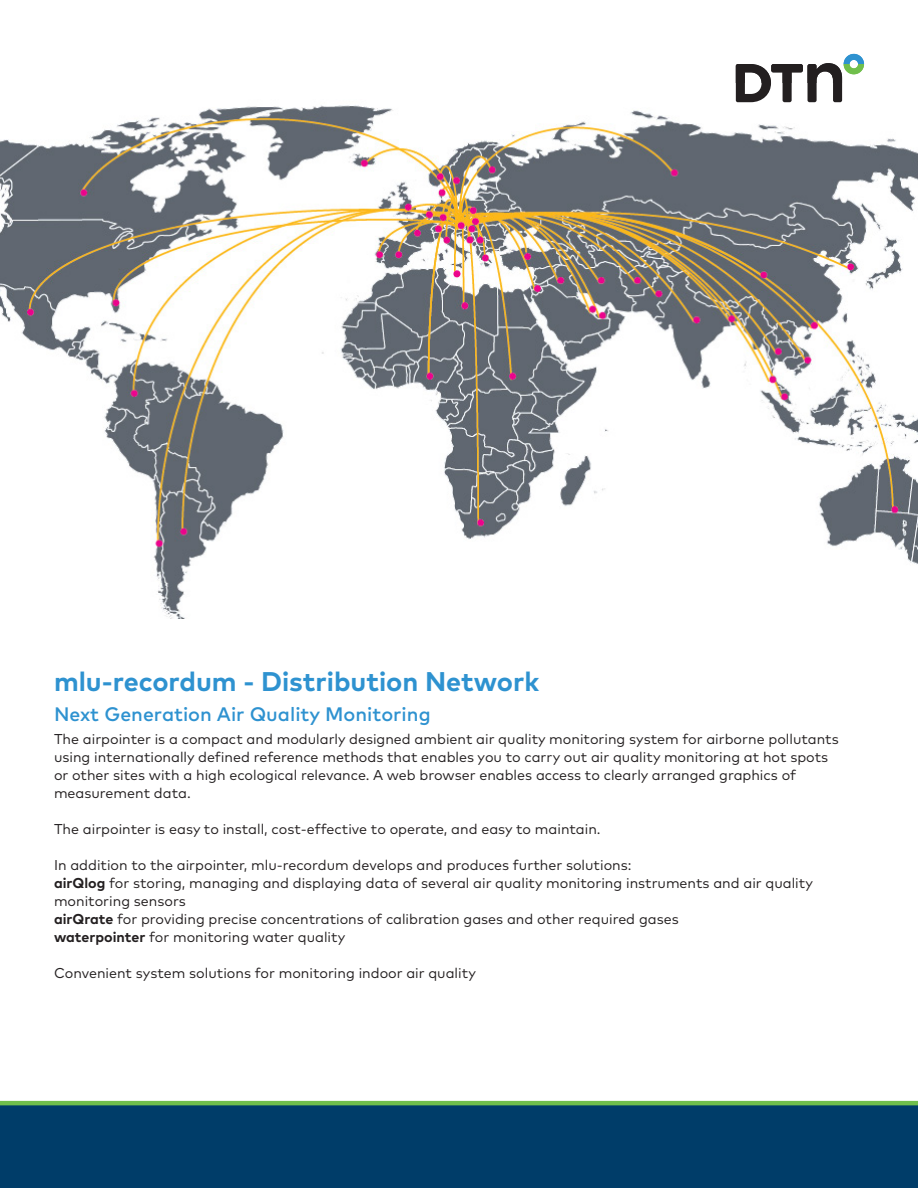
<style>
.page{position:relative;width:918px;height:1188px;background:#fff}
.page>*{position:absolute;margin:0;border:0;box-sizing:border-box;transform-origin:0 0}
.t1{font:700 27px "Mark Pro";color:#2e92d0}
.Subhead{font:500 19.5px "Mark Pro";color:#2e92d0}
.Body{font:14.25px/18px "Mark Pro";color:#231f20}
.s1{font-weight:700}
</style>
<div class="page">
<div style="left:0;top:1105px;width:918px;height:83px;background:#003d69"></div>
<hr style="left:0;top:1101px;width:918px;height:4px;background:#70bf4c">
<img style="left:0;top:84px;width:918px;height:534px">
<svg style="left:736px;top:54px;width:128px;height:48px"></svg>
<p class="t1" style="left:54px;top:661px;width:487px">mlu-recordum - Distribution Network</p>
<p class="Subhead" style="left:54px;top:700px;width:378px">Next Generation Air Quality Monitoring</p>
<p class="Body" style="left:54px;top:729px;width:786px">The airpointer is a compact and modularly designed ambient air quality monitoring system for airborne pollutants using internationally defined reference methods that enables you to carry out air quality monitoring at hot spots or other sites with a high ecological relevance. A web browser enables access to clearly arranged graphics of measurement data.</p>
<p class="Body" style="left:54px;top:819px;width:548px">The airpointer is easy to install, cost-effective to operate, and easy to maintain.</p>
<p class="Body" style="left:54px;top:855px;width:579px">In addition to the airpointer, mlu-recordum develops and produces further solutions:</p>
<p class="Body" style="left:54px;top:873px;width:760px"><span class="s1">airQlog</span> for storing, managing and displaying data of several air quality monitoring instruments and air quality monitoring sensors<br><span class="s1">airQrate</span> for providing precise concentrations of calibration gases and other required gases</p>
<p class="Body" style="left:54px;top:927px;width:293px"><span class="s1">waterpointer</span> for monitoring water quality</p>
<p class="Body" style="left:54px;top:963px;width:423px">Convenient system solutions for monitoring indoor air quality</p>
</div>
